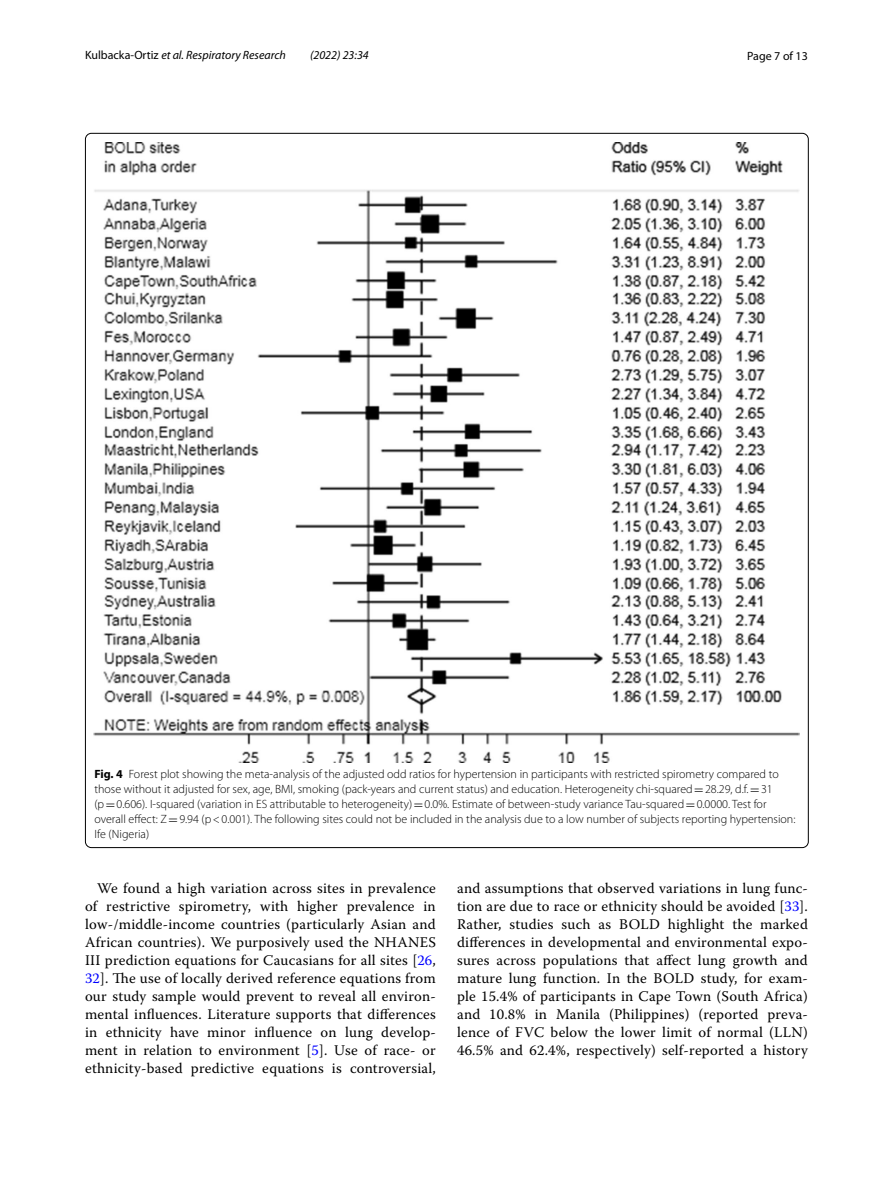
<style>
.page{position:relative;width:893px;height:1187px;background:#fff}
.page>*{position:absolute;margin:0;border:0;box-sizing:border-box;transform-origin:0 0}
.t1{font:14.7px/18px "Warnock Pro";letter-spacing:.015em;color:#000;text-align:justify}
.t2{font:300 12px/15px "Myriad Pro";color:#000}
.t3{font:italic 12px "Myriad Pro";color:#000}
.t4{font:12px "Myriad Pro";color:#000}
.s1{font-style:normal}
.s2{font-weight:700}
.s3{font-family:"MTSY";font-weight:400}
.s4{color:#00f}
</style>
<div class="page">
<img style="left:94px;top:142px;width:706px;height:620px">
<p class="t3" style="left:85px;top:48px;width:202px"><span class="s1">Kulbacka‑Ortiz</span> et al. Respiratory Research</p>
<p class="t3" style="left:310px;top:48px;width:60px">(2022) 23:34</p>
<p class="t4" style="left:747px;top:48px;width:62px">Page 7 of 13</p>
<p class="t2" style="left:94px;top:766px;width:703px"><span class="s2">Fig. 4</span> Forest plot showing the meta-analysis of the adjusted odd ratios for hypertension in participants with restricted spirometry compared to those without it adjusted for sex, age, BMI, smoking (pack-years and current status) and education. Heterogeneity chi-squared<span class="s3">=</span>28.29, d.f.<span class="s3">=</span>31 (p<span class="s3">=</span>0.606). I-squared (variation in ES attributable to heterogeneity)<span class="s3">=</span>0.0%. Estimate of between-study variance Tau-squared<span class="s3">=</span>0.0000. Test for overall effect: Z<span class="s3">=</span>9.94 (p&lt;0.001). The following sites could not be included in the analysis due to a low number of subjects reporting hypertension:<br>Ife (Nigeria)</p>
<p class="t1" style="left:85px;top:879px;width:352px;text-indent:12px">We found a high variation across sites in prevalence of restrictive spirometry, with higher prevalence in low-/middle-income countries (particularly Asian and African countries). We purposively used the NHANES III prediction equations for Caucasians for all sites [<span class="s4">26</span>, <span class="s4">32</span>]. The use of locally derived reference equations from our study sample would prevent to reveal all environ&shy;mental influences. Literature supports that differences in ethnicity have minor influence on lung develop&shy;ment in relation to environment [<span class="s4">5</span>]. Use of race- or ethnicity-based predictive equations is controversial,</p>
<p class="t1" style="left:457px;top:879px;width:352px">and assumptions that observed variations in lung func&shy;tion are due to race or ethnicity should be avoided [<span class="s4">33</span>].<br>Rather, studies such as BOLD highlight the marked differences in developmental and environmental expo&shy;sures across populations that affect lung growth and mature lung function. In the BOLD study, for exam&shy;ple 15.4% of participants in Cape Town (South Africa) and 10.8% in Manila (Philippines) (reported preva&shy;lence of FVC below the lower limit of normal (LLN)<br>46.5% and 62.4%, respectively) self-reported a history</p>
</div>
